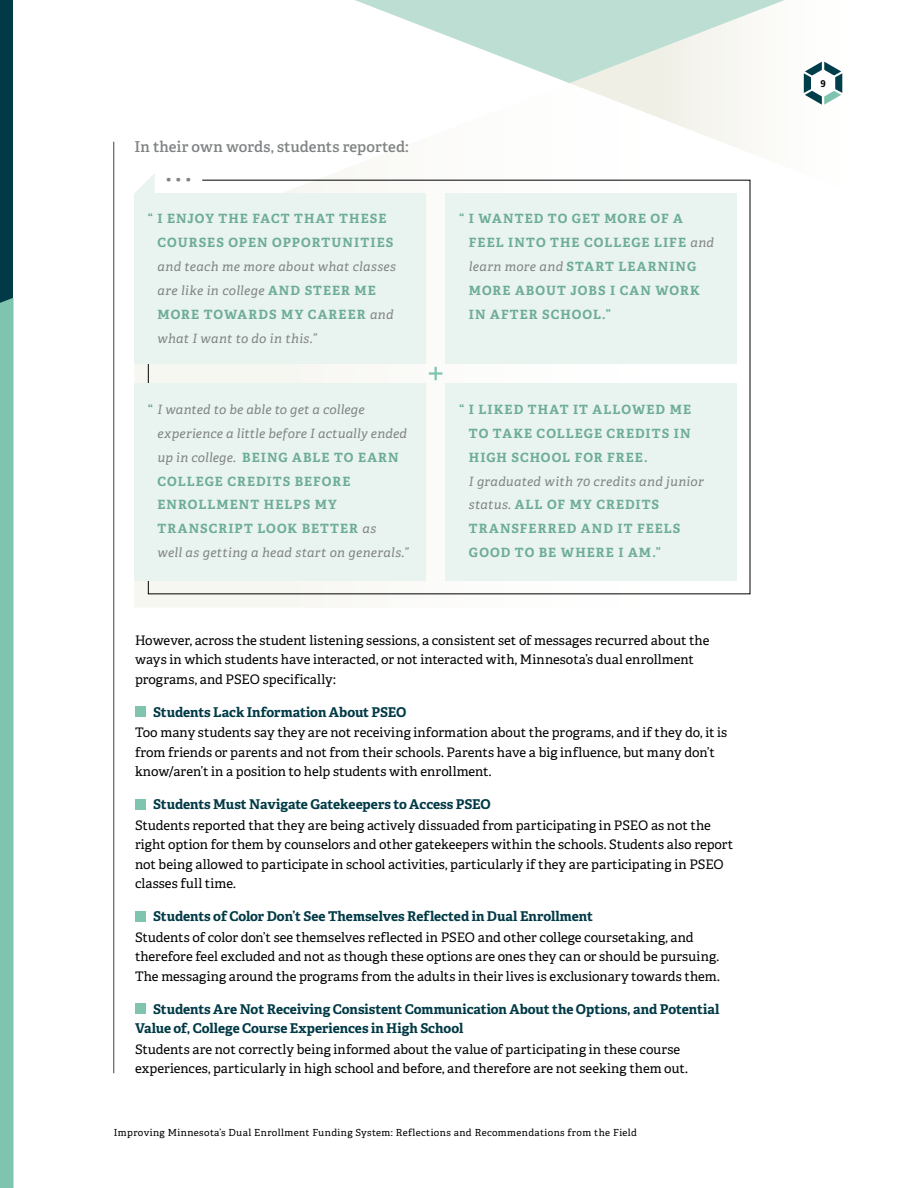
<style>
.page{position:relative;width:918px;height:1188px;background:#fff}
.page>*{position:absolute;margin:0;border:0;box-sizing:border-box;transform-origin:0 0}
.t1{font:15px "Adelle PE Sb";letter-spacing:.005em;color:#808384}
.t2{font:700 13.5px/19.5px "Adelle PE";color:#003a46}
.t3{font:13.2px/19.5px "Adelle PE";color:#000}
.t4{font:700 12.75px/24px "Adelle PE";letter-spacing:.085em;color:#6dac99}
.t5{font:italic 12.75px/24px "Adelle PE";letter-spacing:.025em;color:#808384}
.t6{font:12px "Adelle PE Eb";color:#808384}
.t7{font:9.75px "Adelle PE";letter-spacing:.04em;color:#000}
.t8{font:700 9.3px "Adelle PE";color:#000}
.s1{font-weight:700;font-style:normal;color:#6dac99}
.s2{font-weight:400;font-style:italic;color:#808384}
</style>
<div class="page">
<hr style="left:113px;top:142px;width:1px;height:931px;background:#414042">
<div style="left:0;top:0;width:14px;height:1188px;background:#003a46"></div>
<svg style="left:0;top:298px;width:14px;height:890px;background:#82c5b0"></svg>
<svg style="left:134px;top:171px;width:207px;height:436px"></svg>
<svg style="left:570px;top:61px;width:273px;height:91px"></svg>
<svg style="left:804px;top:62px;width:38px;height:43px"></svg>
<svg style="left:355px;top:0;width:430px;height:83px"></svg>
<div style="left:135px;top:706px;width:10px;height:11px;background:#7ec4ae"></div>
<div style="left:135px;top:799px;width:10px;height:10px;background:#7ec4ae"></div>
<div style="left:135px;top:911px;width:10px;height:10px;background:#7ec4ae"></div>
<div style="left:135px;top:1004px;width:10px;height:10px;background:#7ec4ae"></div>
<svg style="left:148px;top:179px;width:603px;height:416px"></svg>
<div style="left:134px;top:384px;width:292px;height:197px;background:#e9f3ef"></div>
<div style="left:446px;top:193px;width:291px;height:170px;background:#e9f3ef"></div>
<div style="left:134px;top:193px;width:292px;height:170px;background:#e9f3ef"></div>
<svg style="left:134px;top:173px;width:21px;height:20px"></svg>
<svg style="left:429px;top:367px;width:13px;height:13px"></svg>
<div style="left:446px;top:384px;width:291px;height:197px;background:#e9f3ef"></div>
<p class="t1" style="left:134px;top:135px;width:276px">In their own words, students reported:</p>
<p class="t6" style="left:166px;top:169px;width:27px">• • •</p>
<p class="t4" style="left:158px;top:206px;width:237px;text-indent:-10px">“ I ENJOY THE FACT THAT THESE<br>COURSES OPEN OPPORTUNITIES</p>
<p class="t5" style="left:158px;top:254px;width:240px">and teach me more about what classes are like in college <span class="s1">AND STEER ME<br>MORE TOWARDS MY CAREER</span> and what I want to do in this.”</p>
<p class="t5" style="left:158px;top:396px;width:252px;text-indent:-10px"><span class="s1">“</span> I wanted to be able to get a college experience a little before I actually ended up in college. <span class="s1">BEING ABLE TO EARN<br>COLLEGE CREDITS BEFORE<br>ENROLLMENT HELPS MY<br>TRANSCRIPT LOOK BETTER</span> as<br>well as getting a head start on generals.”</p>
<p class="t4" style="left:469px;top:206px;width:247px;text-indent:-10px">“ I WANTED TO GET MORE OF A<br>FEEL INTO THE COLLEGE LIFE <span class="s2">and learn more and</span> START LEARNING<br>MORE ABOUT JOBS I CAN WORK<br>IN AFTER SCHOOL.”</p>
<p class="t4" style="left:469px;top:397px;width:224px;text-align:justify;text-indent:-10px">“ I LIKED THAT IT ALLOWED ME TO TAKE COLLEGE CREDITS IN HIGH SCHOOL FOR FREE.</p>
<p class="t4" style="left:469px;top:468px;width:236px"><span class="s2">I graduated with 70 credits and junior status.</span> ALL OF MY CREDITS<br>TRANSFERRED AND IT FEELS<br>GOOD TO BE WHERE I AM.”</p>
<p class="t3" style="left:135px;top:630px;width:576px">However, across the student listening sessions, a consistent set of messages recurred about the ways in which students have interacted, or not interacted with, Minnesota’s dual enrollment programs, and PSEO specifically:</p>
<p class="t2" style="left:153px;top:702px;width:255px">Students Lack Information About PSEO</p>
<p class="t3" style="left:135px;top:722px;width:594px">Too many students say they are not receiving information about the programs, and if they do, it is from friends or parents and not from their schools. Parents have a big influence, but many don’t know/aren’t in a position to help students with enrollment.</p>
<p class="t2" style="left:153px;top:794px;width:339px">Students Must Navigate Gatekeepers to Access PSEO</p>
<p class="t3" style="left:135px;top:815px;width:600px">Students reported that they are being actively dissuaded from participating in PSEO as not the right option for them by counselors and other gatekeepers within the schools. Students also report not being allowed to participate in school activities, particularly if they are participating in PSEO classes full time.</p>
<p class="t2" style="left:153px;top:906px;width:441px">Students of Color Don’t See Themselves Reflected in Dual Enrollment</p>
<p class="t3" style="left:135px;top:927px;width:586px">Students of color don’t see themselves reflected in PSEO and other college coursetaking, and therefore feel excluded and not as though these options are ones they can or should be pursuing.<br>The messaging around the programs from the adults in their lives is exclusionary towards them.</p>
<p class="t2" style="left:135px;top:999px;width:586px;text-indent:18px">Students Are Not Receiving Consistent Communication About the Options, and Potential<br>Value of, College Course Experiences in High School</p>
<p class="t3" style="left:135px;top:1039px;width:554px">Students are not correctly being informed about the value of participating in these course experiences, particularly in high school and before, and therefore are not seeking them out.</p>
<p class="t7" style="left:114px;top:1125px;width:525px">Improving Minnesota’s Dual Enrollment Funding System: Reflections and Recommendations from the Field</p>
<p class="t8" style="left:820px;top:76px;width:7px">9</p>
</div>
